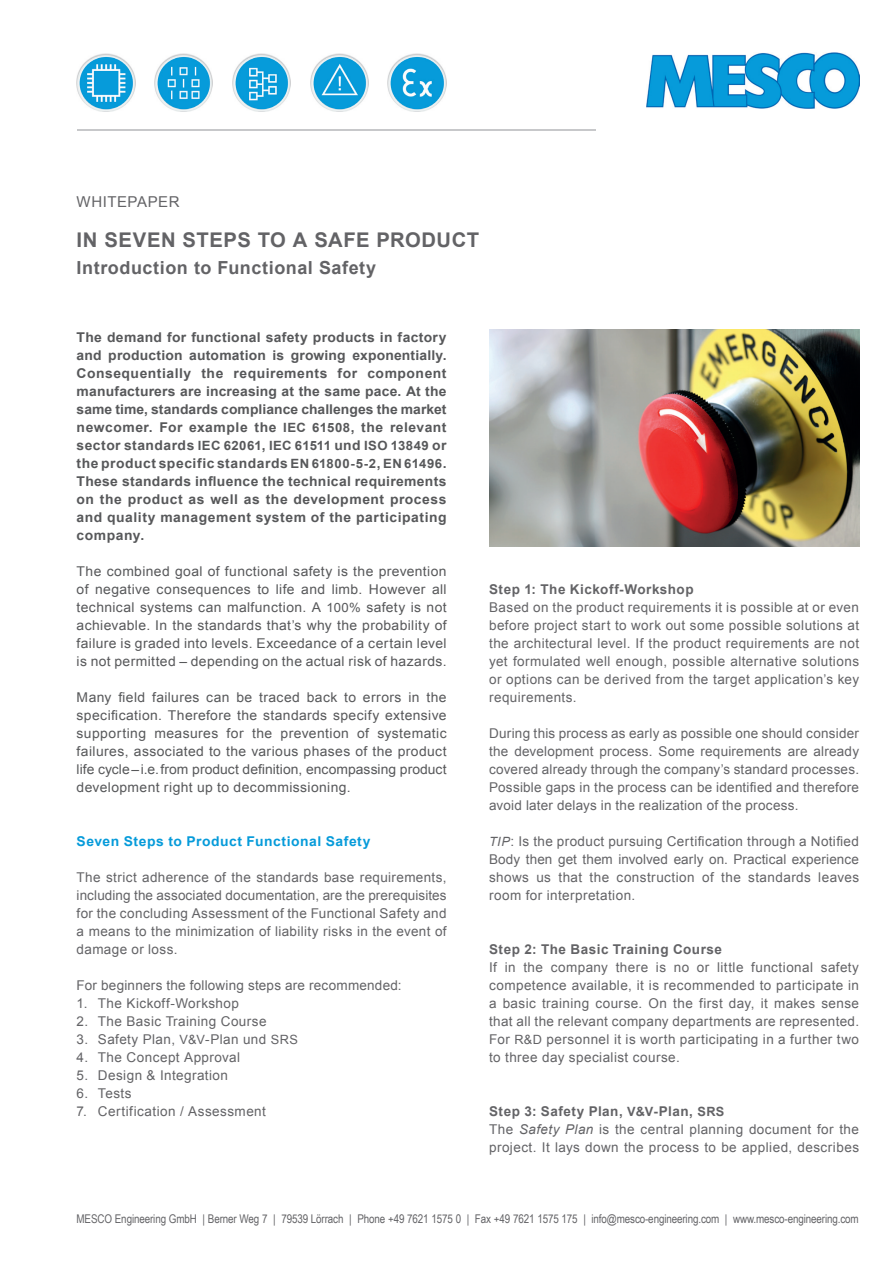
<style>
.page{position:relative;width:893px;height:1263px;background:#fff}
.page>*{position:absolute;margin:0;border:0;box-sizing:border-box;transform-origin:0 0}
.t1{font:700 20.25px "Arial";letter-spacing:.025em;color:#636366}
.t2{font:700 18px "Arial";letter-spacing:.03em;color:#636366}
.t3{font:15px "Arial";letter-spacing:.03em;color:#636366}
.t4{font:13.5px/18px "Arial";letter-spacing:.03em;color:#636366;text-align:justify}
.t5{font:13.5px/18px "Arial";letter-spacing:.025em;color:#57585a;text-align:justify}
.t6{font:700 13.5px/18px "Arial";letter-spacing:.04em;color:#57585a;text-align:justify}
.t7{font:700 13.5px "Arial";letter-spacing:.035em;color:#636366}
.t8{font:700 13.5px "Arial";letter-spacing:.035em;color:#069bda}
.t9{font:700 12.75px "Arial";letter-spacing:.03em;color:#57585a}
.t10{font:12px "Arial Narrow";letter-spacing:-.01em;color:#636366}
.s1{font-size:12.75px}
.s2{font-size:13.5px}
.s3{font-style:italic;font-size:12.75px}
.s4{font-weight:700}
.s5{font-weight:700;font-size:12.75px}
.s6{font-style:italic}
</style>
<div class="page">
<img style="left:77px;top:53px;width:58px;height:59px">
<img style="left:154px;top:53px;width:59px;height:59px">
<img style="left:232px;top:53px;width:59px;height:59px">
<img style="left:310px;top:53px;width:59px;height:59px">
<img style="left:388px;top:53px;width:58px;height:59px">
<hr style="left:77px;top:129px;width:518px;height:2px;background:#c7c8ca">
<img style="left:646px;top:52px;width:213px;height:56px">
<img style="left:489px;top:330px;width:370px;height:216px">
<p class="t3" style="left:77px;top:191px;width:104px">WHITEPAPER</p>
<h1 class="t1" style="left:77px;top:226px;width:404px">IN SEVEN STEPS TO A SAFE PRODUCT</h1>
<h2 class="t2" style="left:77px;top:256px;width:301px">Introduction to Functional Safety</h2>
<p class="t6" style="left:77px;top:329px;width:371px">The demand for functional safety products in factory and production automation is growing exponentially.<br>Consequentially the requirements for component manufacturers are increasing at the same pace. At the same time, standards compliance challenges the market newcomer. For example the <span class="s1">IEC 61508</span>, the relevant</p>
<p class="t9" style="left:77px;top:437px;width:371px"><span class="s2">sector standards</span> IEC 62061<span class="s2">,</span> IEC 61511 <span class="s2">und</span> ISO 13849 <span class="s2">or</span></p>
<p class="t6" style="left:77px;top:455px;width:371px">the product specific standards <span class="s1">EN 61800-5-2</span>, <span class="s1">EN 61496</span>.<br>These standards influence the technical requirements on the product as well as the development process and quality management system of the participating company.</p>
<p class="t5" style="left:77px;top:562px;width:371px">The combined goal of functional safety is the prevention of negative consequences to life and limb. However all technical systems can malfunction. A <span class="s1">100%</span> safety is not achievable. In the standards that’s why the probability of failure is graded into levels. Exceedance of a certain level is not permitted – depending on the actual risk of hazards.</p>
<p class="t5" style="left:77px;top:688px;width:371px">Many field failures can be traced back to errors in the specification. Therefore the standards specify extensive supporting measures for the prevention of systematic failures, associated to the various phases of the product life cycle–i.e.from product definition, encompassing product development right up to decommissioning.</p>
<p class="t8" style="left:77px;top:832px;width:295px">Seven Steps to Product Functional Safety</p>
<p class="t4" style="left:77px;top:868px;width:371px">The strict adherence of the standards base requirements, including the associated documentation, are the prerequisites for the concluding Assessment of the Functional Safety and a means to the minimization of liability risks in the event of damage or loss.</p>
<p class="t4" style="left:77px;top:976px;width:326px">For beginners the following steps are recommended:</p>
<p class="t4" style="left:77px;top:994px;width:164px">1. The Kickoff-Workshop</p>
<p class="t4" style="left:77px;top:1012px;width:191px">2. The Basic Training Course</p>
<p class="t4" style="left:77px;top:1030px;width:223px">3. Safety Plan, <span class="s1">V&amp;V</span>-Plan und <span class="s1">SRS</span></p>
<p class="t4" style="left:77px;top:1048px;width:165px">4. The Concept Approval</p>
<p class="t4" style="left:77px;top:1066px;width:153px">5. Design &amp; Integration</p>
<p class="t4" style="left:77px;top:1084px;width:56px">6. Tests</p>
<p class="t4" style="left:77px;top:1102px;width:191px">7. Certification / Assessment</p>
<p class="t7" style="left:489px;top:580px;width:206px">Step 1: The Kickoff-Workshop</p>
<p class="t4" style="left:489px;top:598px;width:371px">Based on the product requirements it is possible at or even before project start to work out some possible solutions at the architectural level. If the product requirements are not yet formulated well enough, possible alternative solutions or options can be derived from the target application’s key requirements.</p>
<p class="t4" style="left:489px;top:724px;width:371px">During this process as early as possible one should consider the development process. Some requirements are already covered already through the company’s standard processes.<br>Possible gaps in the process can be identified and therefore avoid later delays in the realization of the process.</p>
<p class="t4" style="left:489px;top:832px;width:371px"><span class="s3">TIP</span>: Is the product pursuing Certification through a Notified Body then get them involved early on. Practical experience shows us that the construction of the standards leaves room for interpretation.</p>
<p class="t7" style="left:489px;top:940px;width:234px">Step 2: The Basic Training Course</p>
<p class="t4" style="left:489px;top:958px;width:371px">If in the company there is no or little functional safety competence available, it is recommended to participate in a basic training course. On the first day, it makes sense that all the relevant company departments are represented.<br>For <span class="s1">R&amp;D</span> personnel it is worth participating in a further two to three day specialist course.</p>
<p class="t4" style="left:489px;top:1102px;width:371px;text-align:left"><span class="s4">Step 3: Safety Plan,</span> <span class="s5">V&amp;V</span><span class="s4">-Plan,</span> <span class="s5">SRS<br></span>The <span class="s6">Safety Plan</span> is the central planning document for the project. It lays down the process to be applied, describes</p>
<p class="t10" style="left:77px;top:1210px;width:784px">MESCO Engineering GmbH | Berner Weg 7 | 79539 Lörrach | Phone +49 7621 1575 0 | Fax +49 7621 1575 175 | info@mesco-engineering.com | www.mesco-engineering.com</p>
</div>
